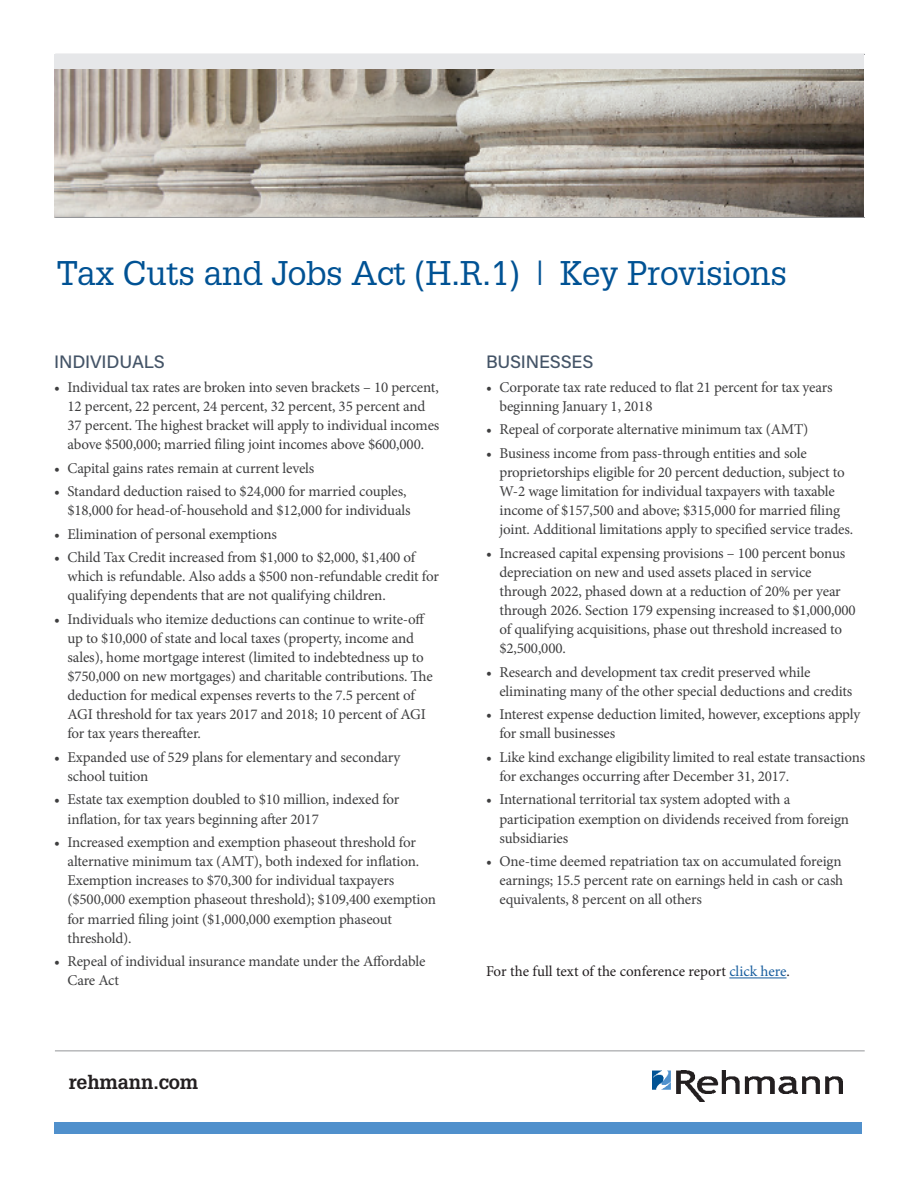
<style>
.page{position:relative;width:918px;height:1188px;background:#fff}
.page>*{position:absolute;margin:0;border:0;box-sizing:border-box;transform-origin:0 0}
.t1{font:33.45px "Glypha LT Std";letter-spacing:-.01em;color:#005294}
.t2{font:700 19.5px "Glypha LT Std";letter-spacing:-.005em;color:#231f20}
.t3{font:500 18px "Acumin Pro";letter-spacing:-.005em;color:#445467}
.t4{font:15px/19.2px "Minion Pro";letter-spacing:-.01em;color:#3e3e3f}
.t5{font:15px "Minion Pro";color:#231f20}
.s1{color:#175d9e}
</style>
<div class="page">
<img style="left:54px;top:68px;width:810px;height:149px">
<hr style="left:55px;top:54px;width:810px;height:1px;background:#939598">
<div style="left:54px;top:54px;width:810px;height:14px;background:#e6e7e9"></div>
<hr style="left:55px;top:217px;width:810px;height:1px;background:#939598">
<img style="left:652px;top:1070px;width:191px;height:32px">
<hr style="left:55px;top:1051px;width:810px;height:1px;background:#939598">
<div style="left:54px;top:1122px;width:808px;height:12px;background:#5090cc"></div>
<hr style="left:729px;top:978px;width:58px;height:1px;background:#175d9e">
<p class="t1" style="left:56px;top:252px;width:732px">Tax Cuts and Jobs Act (H.R.1) | Key Provisions</p>
<p class="t3" style="left:54px;top:349px;width:113px">INDIVIDUALS</p>
<p class="t4" style="left:68px;top:377px;width:373px;text-indent:-14px">• Individual tax rates are broken into seven brackets – 10 percent, 12 percent, 22 percent, 24 percent, 32 percent, 35 percent and 37 percent. The highest bracket will apply to individual incomes above $500,000; married filing joint incomes above $600,000.</p>
<p class="t4" style="left:54px;top:458px;width:262px">• Capital gains rates remain at current levels</p>
<p class="t4" style="left:54px;top:482px;width:358px;text-align:right">• Standard deduction raised to $24,000 for married couples, $18,000 for head-of-household and $12,000 for individuals</p>
<p class="t4" style="left:54px;top:524px;width:224px">• Elimination of personal exemptions</p>
<p class="t4" style="left:68px;top:548px;width:373px;text-indent:-14px">• Child Tax Credit increased from $1,000 to $2,000, $1,400 of which is refundable. Also adds a $500 non-refundable credit for qualifying dependents that are not qualifying children.</p>
<p class="t4" style="left:68px;top:609px;width:367px;text-indent:-14px">• Individuals who itemize deductions can continue to write-off up to $10,000 of state and local taxes (property, income and sales), home mortgage interest (limited to indebtedness up to $750,000 on new mortgages) and charitable contributions. The deduction for medical expenses reverts to the 7.5 percent of AGI threshold for tax years 2017 and 2018; 10 percent of AGI for tax years thereafter.</p>
<p class="t4" style="left:68px;top:748px;width:335px;text-indent:-14px">• Expanded use of 529 plans for elementary and secondary school tuition</p>
<p class="t4" style="left:68px;top:790px;width:333px;text-indent:-14px">• Estate tax exemption doubled to $10 million, indexed for inflation, for tax years beginning after 2017</p>
<p class="t4" style="left:68px;top:833px;width:370px;text-indent:-14px">• Increased exemption and exemption phaseout threshold for alternative minimum tax (AMT), both indexed for inflation.<br>Exemption increases to $70,300 for individual taxpayers ($500,000 exemption phaseout threshold); $109,400 exemption for married filing joint ($1,000,000 exemption phaseout threshold).</p>
<p class="t4" style="left:68px;top:952px;width:359px;text-indent:-14px">• Repeal of individual insurance mandate under the Affordable<br>Care Act</p>
<p class="t2" style="left:69px;top:1070px;width:131px">rehmann.com</p>
<p class="t3" style="left:486px;top:349px;width:109px">BUSINESSES</p>
<p class="t4" style="left:500px;top:377px;width:335px;text-indent:-14px">• Corporate tax rate reduced to flat 21 percent for tax years beginning January 1, 2018</p>
<p class="t4" style="left:486px;top:420px;width:324px">• Repeal of corporate alternative minimum tax (AMT)</p>
<p class="t4" style="left:500px;top:443px;width:355px;text-indent:-14px">• Business income from pass-through entities and sole proprietorships eligible for 20 percent deduction, subject to W-2 wage limitation for individual taxpayers with taxable income of $157,500 and above; $315,000 for married filing joint. Additional limitations apply to specified service trades.</p>
<p class="t4" style="left:500px;top:543px;width:358px;text-indent:-14px">• Increased capital expensing provisions – 100 percent bonus depreciation on new and used assets placed in service through 2022, phased down at a reduction of 20% per year through 2026. Section 179 expensing increased to $1,000,000 of qualifying acquisitions, phase out threshold increased to $2,500,000.</p>
<p class="t4" style="left:500px;top:662px;width:354px;text-indent:-14px">• Research and development tax credit preserved while eliminating many of the other special deductions and credits</p>
<p class="t4" style="left:500px;top:705px;width:362px;text-indent:-14px">• Interest expense deduction limited, however, exceptions apply for small businesses</p>
<p class="t4" style="left:500px;top:748px;width:367px;text-indent:-14px">• Like kind exchange eligibility limited to real estate transactions for exchanges occurring after December 31, 2017.</p>
<p class="t4" style="left:500px;top:790px;width:351px;text-indent:-14px">• International territorial tax system adopted with a participation exemption on dividends received from foreign subsidiaries</p>
<p class="t4" style="left:500px;top:852px;width:345px;text-align:justify;text-indent:-14px">• One-time deemed repatriation tax on accumulated foreign earnings; 15.5 percent rate on earnings held in cash or cash equivalents, 8 percent on all others</p>
<p class="t5" style="left:486px;top:962px;width:305px">For the full text of the conference report <span class="s1">click here</span>.</p>
</div>
